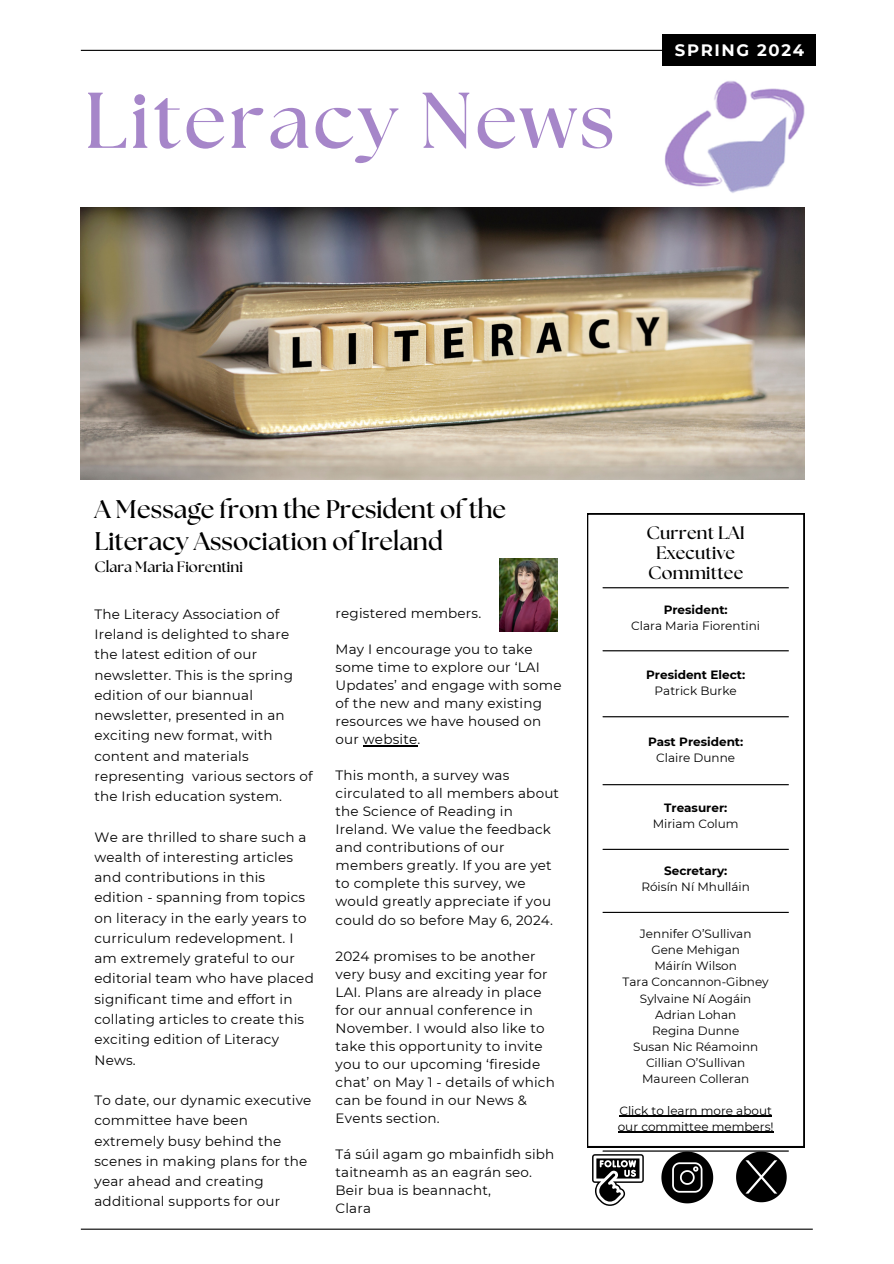
<style>
.page{position:relative;width:894px;height:1264px;background:#fff}
.page>*{position:absolute;margin:0;border:0;box-sizing:border-box;transform-origin:0 0}
.t1{font:700 78.9px "The Seasons";letter-spacing:.04em;color:#a686c9}
.t2{font:700 25.5px/31.5px "The Seasons";color:#000}
.t3{font:700 18px/20.2px "The Seasons";letter-spacing:.01em;color:#000;text-align:center}
.t4{font:700 16.5px "Montserrat";letter-spacing:.1em;color:#fff}
.t5{font:700 15px "The Seasons";color:#000}
.t6{font:13.5px/20.2px "Montserrat";letter-spacing:.015em;color:#000}
.t7{font:12px/16px "Montserrat";color:#000}
.t8{font:700 12px "Montserrat";color:#000}
</style>
<div class="page">
<hr style="left:81px;top:50px;width:731px;height:1px;background:#000">
<hr style="left:81px;top:1228px;width:731px;height:1px;background:#000">
<hr style="left:363px;top:745px;width:54px;height:1px;background:#000">
<svg style="left:587px;top:513px;width:217px;height:634px"></svg>
<hr style="left:619px;top:1115px;width:152px;height:1px;background:#000">
<hr style="left:617px;top:1131px;width:156px;height:1px;background:#000">
<hr style="left:602px;top:587px;width:186px;height:1px;background:#000">
<hr style="left:602px;top:650px;width:186px;height:1px;background:#000">
<hr style="left:602px;top:716px;width:186px;height:1px;background:#000">
<hr style="left:602px;top:784px;width:186px;height:1px;background:#000">
<hr style="left:602px;top:848px;width:186px;height:2px;background:#000">
<hr style="left:602px;top:911px;width:186px;height:2px;background:#000">
<hr style="left:602px;top:1150px;width:186px;height:1px;background:#000">
<img style="left:664px;top:81px;width:141px;height:112px">
<img style="left:81px;top:207px;width:723px;height:273px">
<svg style="left:592px;top:1154px;width:51px;height:51px"></svg>
<svg style="left:661px;top:1151px;width:52px;height:52px"></svg>
<svg style="left:735px;top:1151px;width:51px;height:51px"></svg>
<div style="left:661px;top:35px;width:154px;height:31px;background:#000"></div>
<img style="left:499px;top:558px;width:58px;height:73px">
<p class="t1" style="left:84px;top:85px;width:532px">Literacy News</p>
<p class="t4" style="left:674px;top:40px;width:131px">SPRING 2024</p>
<h2 class="t2" style="left:94px;top:494px;width:413px">A Message from the President of the<br>Literacy Association of Ireland</h2>
<h1 class="t5" style="left:94px;top:560px;width:150px">Clara Maria Fiorentini</h1>
<p class="t6" style="left:94px;top:604px;width:219px">The Literacy Association of<br>Ireland is delighted to share the latest edition of our newsletter. This is the spring edition of our biannual newsletter, presented in an exciting new format, with content and materials representing various sectors of the Irish education system.</p>
<p class="t6" style="left:94px;top:826px;width:221px">We are thrilled to share such a wealth of interesting articles and contributions in this edition - spanning from topics on literacy in the early years to curriculum redevelopment. I am extremely grateful to our editorial team who have placed significant time and effort in collating articles to create this exciting edition of Literacy<br>News.</p>
<p class="t6" style="left:94px;top:1090px;width:218px">To date, our dynamic executive committee have been extremely busy behind the scenes in making plans for the year ahead and creating additional supports for our</p>
<p class="t6" style="left:335px;top:603px;width:147px">registered members.</p>
<p class="t6" style="left:335px;top:640px;width:227px;line-height:18px">May I encourage you to take some time to explore our ‘LAI<br>Updates’ and engage with some of the new and many existing resources we have housed on our website.</p>
<p class="t6" style="left:335px;top:766px;width:225px;line-height:18px">This month, a survey was circulated to all members about the Science of Reading in<br>Ireland. We value the feedback and contributions of our members greatly. If you are yet to complete this survey, we would greatly appreciate if you could do so before May 6, 2024.</p>
<p class="t6" style="left:335px;top:946px;width:221px;line-height:18px">2024 promises to be another very busy and exciting year for<br>LAI. Plans are already in place for our annual conference in<br>November. I would also like to take this opportunity to invite you to our upcoming ‘fireside chat’ on May 1 - details of which can be found in our News &amp;<br>Events section.</p>
<p class="t6" style="left:335px;top:1144px;width:220px;line-height:18px">Tá súil agam go mbainfidh sibh taitneamh as an eagrán seo.<br>Beir bua is beannacht,</p>
<p class="t6" style="left:335px;top:1197px;width:37px">Clara</p>
<p class="t3" style="left:646px;top:523px;width:100px">Current LAI<br>Executive<br>Committee</p>
<p class="t8" style="left:663px;top:602px;width:66px">President:</p>
<p class="t7" style="left:631px;top:617px;width:130px">Clara Maria Fiorentini</p>
<p class="t8" style="left:646px;top:667px;width:100px">President Elect:</p>
<p class="t7" style="left:654px;top:682px;width:84px">Patrick Burke</p>
<p class="t8" style="left:648px;top:734px;width:97px">Past President:</p>
<p class="t7" style="left:656px;top:749px;width:80px">Claire Dunne</p>
<p class="t8" style="left:664px;top:800px;width:65px">Treasurer:</p>
<p class="t7" style="left:652px;top:815px;width:87px">Miriam Colum</p>
<p class="t8" style="left:664px;top:863px;width:65px">Secretary:</p>
<p class="t7" style="left:641px;top:879px;width:110px">Róisín Ní Mhulláin</p>
<p class="t7" style="left:639px;top:926px;width:113px">Jennifer O’Sullivan</p>
<p class="t7" style="left:651px;top:942px;width:90px">Gene Mehigan</p>
<p class="t7" style="left:654px;top:958px;width:84px">Máirín Wilson</p>
<p class="t7" style="left:622px;top:974px;width:148px">Tara Concannon-Gibney</p>
<p class="t7" style="left:639px;top:990px;width:113px">Sylvaine Ní Aogáin</p>
<p class="t7" style="left:655px;top:1006px;width:83px">Adrian Lohan</p>
<p class="t7" style="left:652px;top:1022px;width:89px">Regina Dunne</p>
<p class="t7" style="left:632px;top:1038px;width:127px">Susan Nic Réamoinn</p>
<p class="t7" style="left:645px;top:1054px;width:101px">Cillian O’Sullivan</p>
<p class="t7" style="left:642px;top:1070px;width:109px">Maureen Colleran</p>
<p class="t7" style="left:617px;top:1102px;width:157px">Click to learn more about our committee members!</p>
</div>
